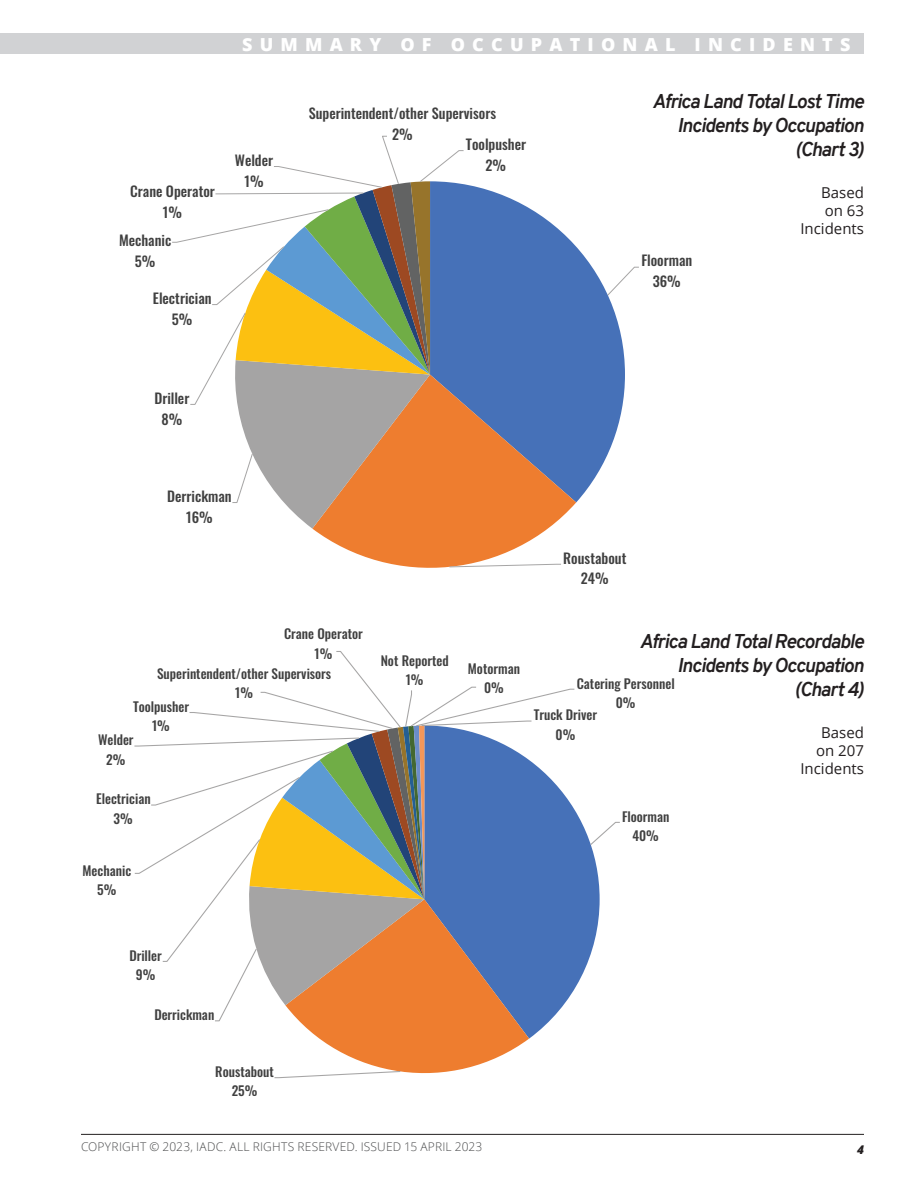
<style>
.page{position:relative;width:918px;height:1188px;background:#fff}
.page>*{position:absolute;margin:0;border:0;box-sizing:border-box;transform-origin:0 0}
.t1{font:italic 700 19.5px/24px "Overpass";letter-spacing:-.045em;color:#231f20;text-align:right}
.t2{font:800 18px "Open Sans";letter-spacing:.4em;color:#fff}
.t3{font:15px/18px "Open Sans";color:#231f20;text-align:right}
.t4{font:500 14.1px/21px "Oswald";color:#404040;text-align:center}
.t5{font:500 13.2px/19.5px "Oswald";color:#404040;text-align:center}
.t6{font:300 12px "Open Sans";letter-spacing:.015em;color:#4b4c4d}
.t7{font:italic 800 12px "Open Sans";color:#231f20}
</style>
<div class="page">
<hr style="left:81px;top:1134px;width:783px;height:1px;background:#231f20">
<div style="left:0;top:34px;width:864px;height:20px;background:#d1d2d4"></div>
<svg style="left:172px;top:150px;width:467px;height:418px"></svg>
<svg style="left:231px;top:135px;width:199px;height:394px"></svg>
<svg style="left:134px;top:651px;width:486px;height:428px"></svg>
<p class="t4" style="left:130px;top:179px;width:86px">Crane Operator<br>1%</p>
<p class="t4" style="left:119px;top:228px;width:54px">Mechanic<br>5%</p>
<p class="t4" style="left:153px;top:286px;width:60px">Electrician<br>5%</p>
<h2 class="t2" style="left:242px;top:31px;width:610px">SUMMARY OF OCCUPATIONAL INCIDENTS</h2>
<p class="t4" style="left:235px;top:148px;width:40px">Welder<br>1%</p>
<p class="t4" style="left:309px;top:102px;width:189px">Superintendent/other Supervisors<br>2%</p>
<p class="t4" style="left:466px;top:132px;width:62px">Toolpusher<br>2%</p>
<h1 class="t1" style="left:653px;top:89px;width:213px">Africa Land Total Lost Time<br>Incidents by Occupation (Chart 3)</h1>
<p class="t4" style="left:641px;top:249px;width:52px">Floorman<br>36%</p>
<p class="t3" style="left:800px;top:183px;width:65px">Based on 63<br>Incidents</p>
<p class="t4" style="left:154px;top:386px;width:36px">Driller<br>8%</p>
<p class="t4" style="left:167px;top:484px;width:66px">Derrickman<br>16%</p>
<p class="t5" style="left:284px;top:623px;width:80px">Crane Operator<br>1%</p>
<p class="t5" style="left:157px;top:662px;width:176px">Superintendent/other Supervisors<br>1%</p>
<p class="t5" style="left:133px;top:695px;width:58px">Toolpusher<br>1%</p>
<p class="t5" style="left:98px;top:729px;width:37px">Welder<br>2%</p>
<p class="t5" style="left:96px;top:788px;width:56px">Electrician<br>3%</p>
<p class="t5" style="left:83px;top:859px;width:50px">Mechanic<br>5%</p>
<p class="t4" style="left:563px;top:546px;width:65px">Roustabout<br>24%</p>
<p class="t5" style="left:381px;top:649px;width:70px">Not Reported<br>1%</p>
<p class="t5" style="left:468px;top:658px;width:54px">Motorman<br>0%</p>
<h1 class="t1" style="left:640px;top:629px;width:226px">Africa Land Total Recordable<br>Incidents by Occupation (Chart 4)</h1>
<p class="t5" style="left:577px;top:672px;width:99px">Catering Personnel<br>0%</p>
<p class="t5" style="left:534px;top:704px;width:65px">Truck Driver<br>0%</p>
<p class="t3" style="left:800px;top:723px;width:65px">Based on 207<br>Incidents</p>
<p class="t5" style="left:622px;top:805px;width:49px">Floorman<br>40%</p>
<p class="t5" style="left:129px;top:944px;width:34px">Driller<br>9%</p>
<p class="t5" style="left:154px;top:1004px;width:62px">Derrickman</p>
<p class="t5" style="left:215px;top:1061px;width:60px">Roustabout<br>25%</p>
<p class="t6" style="left:81px;top:1138px;width:403px">COPYRIGHT © 2023, IADC. ALL RIGHTS RESERVED. ISSUED 15 APRIL 2023</p>
<p class="t7" style="left:857px;top:1141px;width:8px">4</p>
</div>
